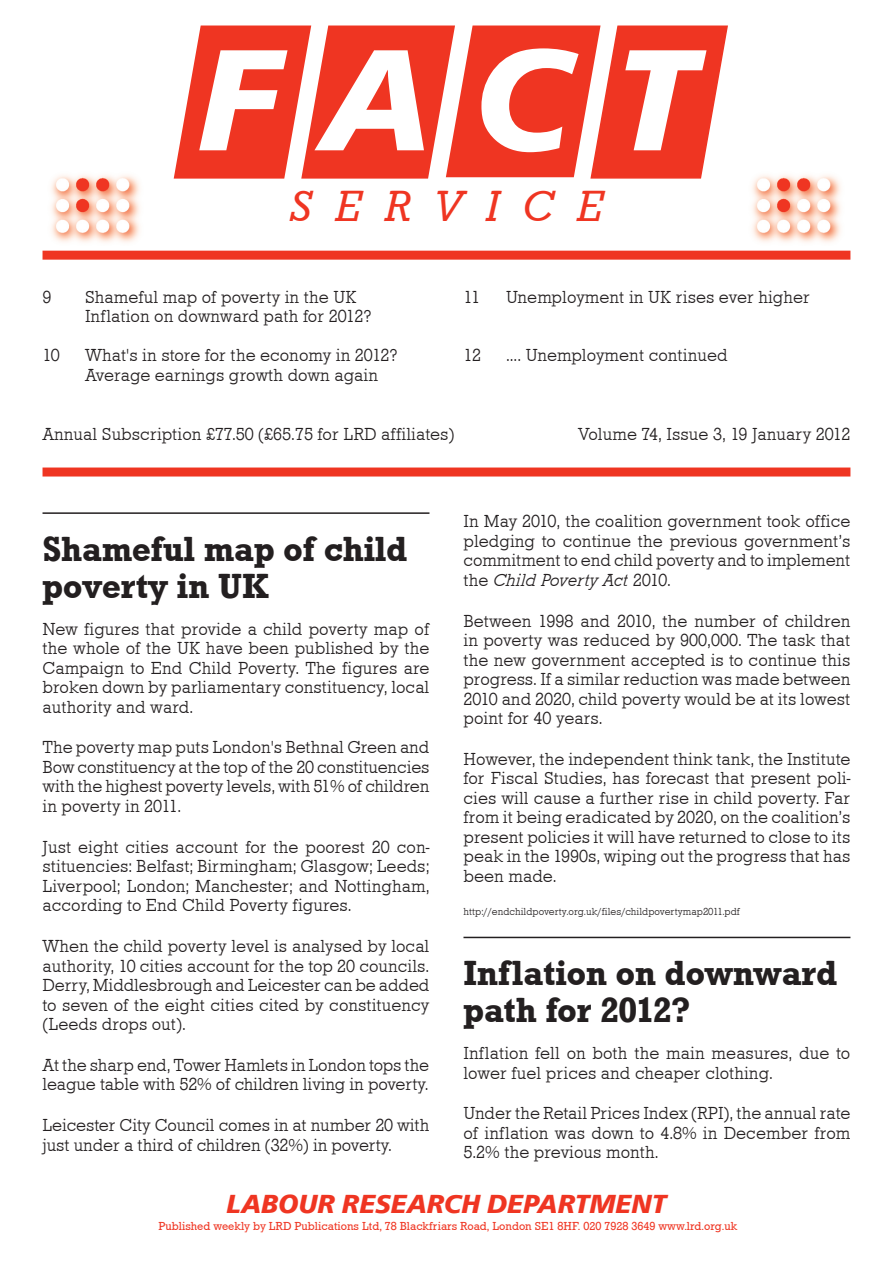
<style>
.page{position:relative;width:893px;height:1263px;background:#fff}
.page>*{position:absolute;margin:0;border:0;box-sizing:border-box;transform-origin:0 0}
.t1{font:italic 700 150px "Frutus T";color:#fff}
.t2{font:italic 45px "Roctus T";letter-spacing:.5em;color:#ef3522}
.t3{font:500 36px/37.5px "Roctus T";color:#231f20}
.t4{font:italic 700 27px "Frutus T";color:#ef3522}
.t5{font:18px/19.5px "Roctus T Ligh";color:#231f20;text-align:justify}
.t6{font:18px "Roctus T Ligh Ital";color:#231f20}
.t7{font:12px "Roctus T";color:#ef3522}
.t8{font:10.5px "Roctus T Ligh";color:#231f20}
.s1{font-family:"Roctus T Ligh"}
</style>
<div class="page">
<hr style="left:463px;top:937px;width:387px;height:1px;background:#231f20">
<hr style="left:43px;top:512px;width:386px;height:2px;background:#231f20">
<div style="left:43px;top:251px;width:807px;height:9px;background:#ef3522"></div>
<div style="left:43px;top:467px;width:807px;height:9px;background:#ef3522"></div>
<img style="left:51px;top:175px;width:89px;height:68px">
<img style="left:752px;top:175px;width:89px;height:68px">
<svg style="left:174px;top:25px;width:554px;height:154px;background:#f15242"></svg>
<h1 class="t1" style="left:198px;top:10px;width:499px">FACT</h1>
<h2 class="t2" style="left:290px;top:182px;width:315px">SERVICE</h2>
<p class="t5" style="left:43px;top:287px;width:10px">9</p>
<p class="t5" style="left:85px;top:287px;width:288px">Shameful map of poverty in the UK<br>Inflation on downward path for 2012?</p>
<p class="t5" style="left:43px;top:346px;width:19px">10</p>
<p class="t5" style="left:85px;top:346px;width:314px">What's in store for the economy in 2012?<br>Average earnings growth down again</p>
<p class="t5" style="left:463px;top:287px;width:18px">11</p>
<p class="t5" style="left:506px;top:287px;width:306px">Unemployment in UK rises ever higher</p>
<p class="t5" style="left:463px;top:346px;width:19px">12</p>
<p class="t5" style="left:506px;top:346px;width:223px">.... Unemployment continued</p>
<p class="t5" style="left:43px;top:425px;width:413px">Annual Subscription £77.50 (£65.75 for LRD affiliates)</p>
<p class="t5" style="left:578px;top:425px;width:274px">Volume 74, Issue 3, 19 January 2012</p>
<h3 class="t3" style="left:43px;top:530px;width:366px">Shameful map of child poverty in UK</h3>
<p class="t5" style="left:43px;top:619px;width:388px">New figures that provide a child poverty map of the whole of the UK have been published by the Campaign to End Child Poverty. The figures are broken down by parliamentary constituency, local authority and ward.</p>
<p class="t5" style="left:43px;top:738px;width:388px">The poverty map puts London's Bethnal Green and Bow constituency at the top of the 20 constituencies with the highest poverty levels, with 51% of children in poverty in 2011.</p>
<p class="t5" style="left:43px;top:837px;width:388px">Just eight cities account for the poorest 20 con&shy;stituencies: Belfast; Birmingham; Glasgow; Leeds; Liverpool; London; Manchester; and Nottingham, according to End Child Poverty figures.</p>
<p class="t5" style="left:43px;top:936px;width:388px">When the child poverty level is analysed by local authority, 10 cities account for the top 20 councils.<br>Derry, Middlesbrough and Leicester can be added to seven of the eight cities cited by constituency (Leeds drops out).</p>
<p class="t5" style="left:43px;top:1055px;width:388px">At the sharp end, Tower Hamlets in London tops the league table with 52% of children living in poverty.</p>
<p class="t5" style="left:43px;top:1115px;width:388px">Leicester City Council comes in at number 20 with just under a third of children (32%) in poverty.</p>
<p class="t5" style="left:463px;top:512px;width:388px">In May 2010, the coalition government took office pledging to continue the previous government’s commitment to end child poverty and to implement</p>
<p class="t6" style="left:463px;top:570px;width:209px"><span class="s1">the</span> Child Poverty Act <span class="s1">2010.</span></p>
<p class="t5" style="left:463px;top:611px;width:388px">Between 1998 and 2010, the number of children in poverty was reduced by 900,000. The task that the new government accepted is to continue this progress. If a similar reduction was made between 2010 and 2020, child poverty would be at its lowest point for 40 years.</p>
<p class="t5" style="left:463px;top:749px;width:388px">However, the independent think tank, the Institute for Fiscal Studies, has forecast that present poli&shy;cies will cause a further rise in child poverty. Far from it being eradicated by 2020, on the coalition’s present policies it will have returned to close to its peak in the 1990s, wiping out the progress that has been made.</p>
<p class="t8" style="left:463px;top:906px;width:278px">http://endchildpoverty.org.uk/files/childpovertymap2011.pdf</p>
<h3 class="t3" style="left:463px;top:954px;width:375px">Inflation on downward path for 2012?</h3>
<p class="t5" style="left:463px;top:1043px;width:388px">Inflation fell on both the main measures, due to lower fuel prices and cheaper clothing.</p>
<p class="t5" style="left:463px;top:1104px;width:388px">Under the Retail Prices Index (RPI), the annual rate of inflation was down to 4.8% in December from 5.2% the previous month.</p>
<h3 class="t4" style="left:226px;top:1188px;width:442px">LABOUR RESEARCH DEPARTMENT</h3>
<p class="t7" style="left:158px;top:1219px;width:581px">Published weekly by LRD Publications Ltd, 78 Blackfriars Road, London SE1 8HF. 020 7928 3649 www.lrd.org.uk</p>
</div>
